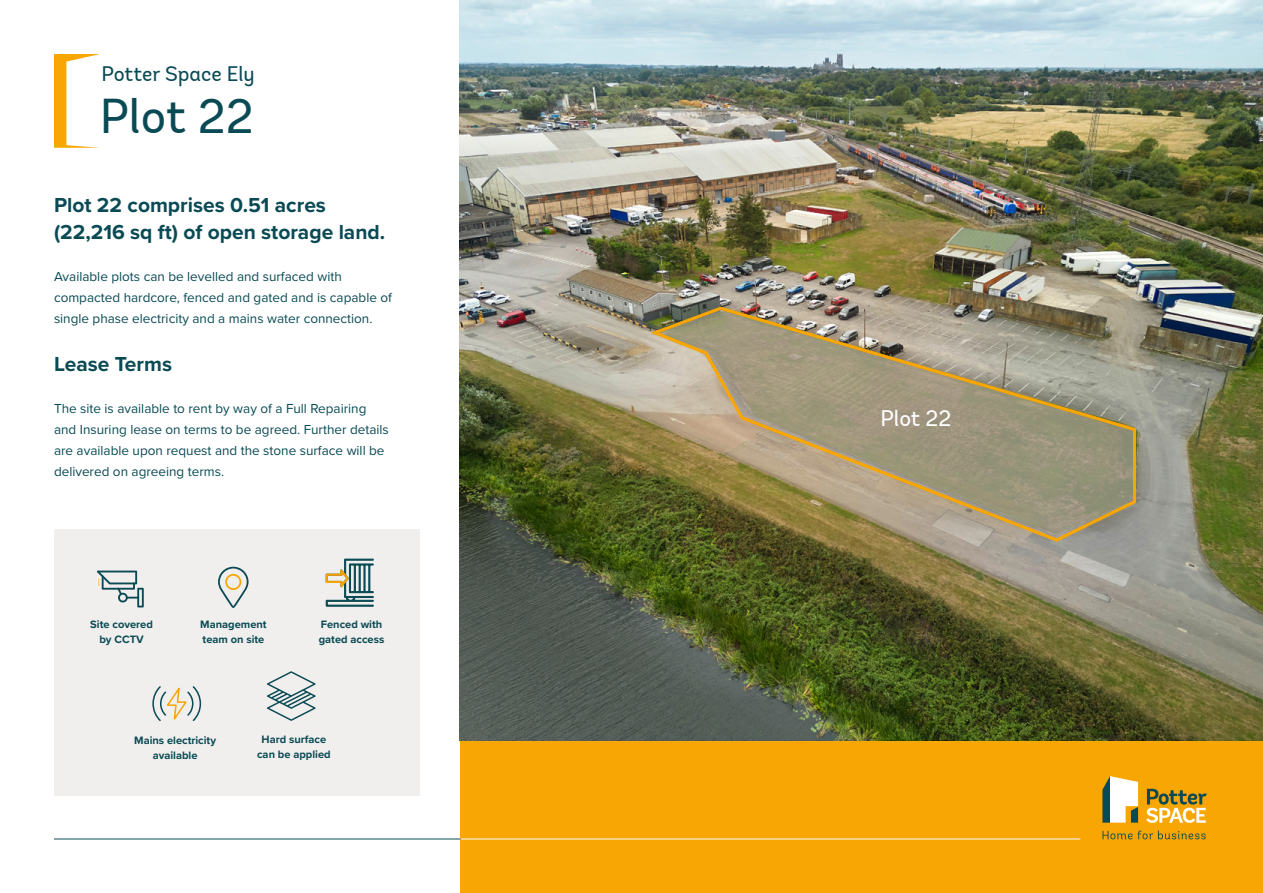
<style>
.page{position:relative;width:1263px;height:893px;background:#fff}
.page>*{position:absolute;margin:0;border:0;box-sizing:border-box;transform-origin:0 0}
.t1{font:48.75px "Andes W04";color:#0a4a54}
.t2{font:22.5px "Andes W04";color:#fff}
.t3{font:700 21px/27px "Proxima Nova";color:#0a4a54}
.t4{font:21px "Andes W04";color:#0a4a54}
.t5{font:13.5px/21px "Proxima Nova";color:#0a4a54}
.t6{font:700 11.1px/14.9px "Proxima Nova";color:#0a4a54;text-align:center}
</style>
<div class="page">
<div style="left:460px;top:0;width:803px;height:893px;background:#f7a603"></div>
<img style="left:460px;top:0;width:803px;height:741px">
<svg style="left:54px;top:54px;width:46px;height:94px"></svg>
<hr style="left:54px;top:839px;width:407px;height:1px;background:#0a4d54">
<div style="left:54px;top:530px;width:366px;height:266px;background:#f0efed"></div>
<svg style="left:218px;top:566px;width:31px;height:42px"></svg>
<svg style="left:152px;top:686px;width:50px;height:35px"></svg>
<svg style="left:326px;top:559px;width:48px;height:47px"></svg>
<svg style="left:267px;top:671px;width:49px;height:50px"></svg>
<svg style="left:97px;top:571px;width:47px;height:36px"></svg>
<hr style="left:460px;top:839px;width:620px;height:1px;background:#fff">
<svg style="left:1102px;top:776px;width:36px;height:47px;background:#c4c5ad"></svg>
<svg style="left:1146px;top:789px;width:61px;height:34px"></svg>
<svg style="left:1102px;top:831px;width:104px;height:8px"></svg>
<svg style="left:646px;top:305px;width:492px;height:238px;background:#9f9575"></svg>
<h3 class="t4" style="left:102px;top:61px;width:155px">Potter Space Ely</h3>
<h1 class="t1" style="left:100px;top:86px;width:155px">Plot 22</h1>
<h3 class="t3" style="left:54px;top:191px;width:333px">Plot 22 comprises 0.51 acres (22,216 sq ft) of open storage land.</h3>
<p class="t5" style="left:54px;top:266px;width:339px">Available plots can be levelled and surfaced with compacted hardcore, fenced and gated and is capable of single phase electricity and a mains water connection.</p>
<h3 class="t3" style="left:54px;top:350px;width:120px">Lease Terms</h3>
<p class="t5" style="left:54px;top:398px;width:336px">The site is available to rent by way of a Full Repairing and Insuring lease on terms to be agreed. Further details are available upon request and the stone surface will be delivered on agreeing terms.</p>
<p class="t6" style="left:90px;top:617px;width:64px">Site covered by CCTV</p>
<p class="t6" style="left:200px;top:617px;width:68px;text-align:left">Management team on site</p>
<p class="t6" style="left:319px;top:617px;width:67px;text-align:left">Fenced with gated access</p>
<p class="t6" style="left:134px;top:732px;width:83px">Mains electricity available</p>
<p class="t6" style="left:257px;top:732px;width:75px">Hard surface can be applied</p>
<h2 class="t2" style="left:880px;top:405px;width:72px">Plot 22</h2>
</div>
